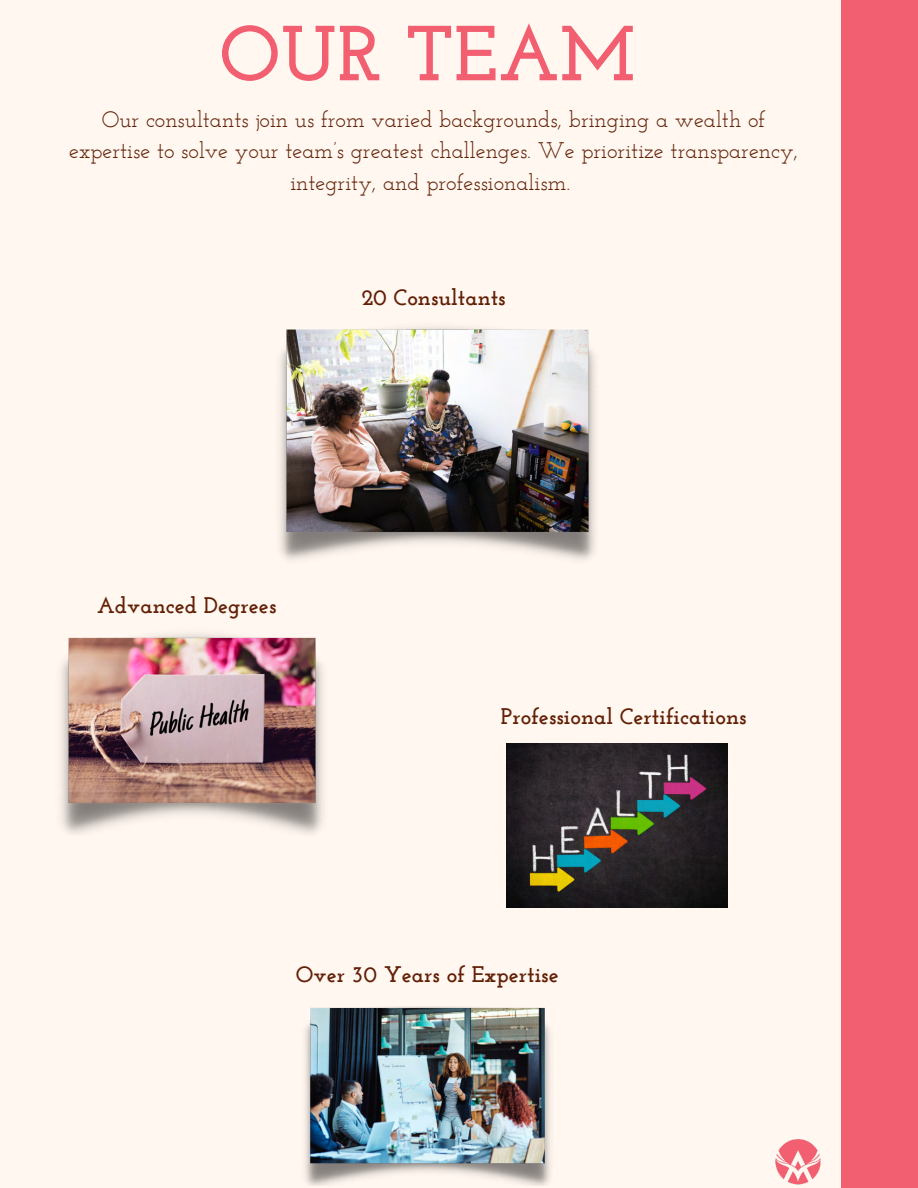
<style>
.page{position:relative;width:918px;height:1188px;background:#fff7f0}
.page>*{position:absolute;margin:0;border:0;box-sizing:border-box;transform-origin:0 0}
.t1{font:700 77.85px "Josefin Slab";color:#f25f71}
.t2{font:22.5px/31.5px "Josefin Slab";color:#622006;text-align:center}
.t3{font:700 22.5px "Josefin Slab";color:#622006}
</style>
<div class="page">
<div style="left:841px;top:0;width:77px;height:1188px;background:#f25f71"></div>
<img style="left:507px;top:743px;width:220px;height:165px">
<img style="left:61px;top:633px;width:262px;height:201px">
<img style="left:279px;top:326px;width:317px;height:234px">
<img style="left:304px;top:1007px;width:247px;height:179px">
<img style="left:775px;top:1139px;width:46px;height:46px">
<h1 class="t1" style="left:219px;top:22px;width:418px">OUR TEAM</h1>
<p class="t2" style="left:69px;top:105px;width:730px">Our consultants join us from varied backgrounds, bringing a wealth of expertise to solve your team’s greatest challenges. We prioritize transparency, integrity, and professionalism.</p>
<p class="t3" style="left:361px;top:288px;width:146px">20 Consultants</p>
<p class="t3" style="left:97px;top:596px;width:181px">Advanced Degrees</p>
<p class="t3" style="left:501px;top:707px;width:247px">Professional Certifications</p>
<p class="t3" style="left:296px;top:965px;width:265px">Over 30 Years of Expertise</p>
</div>
